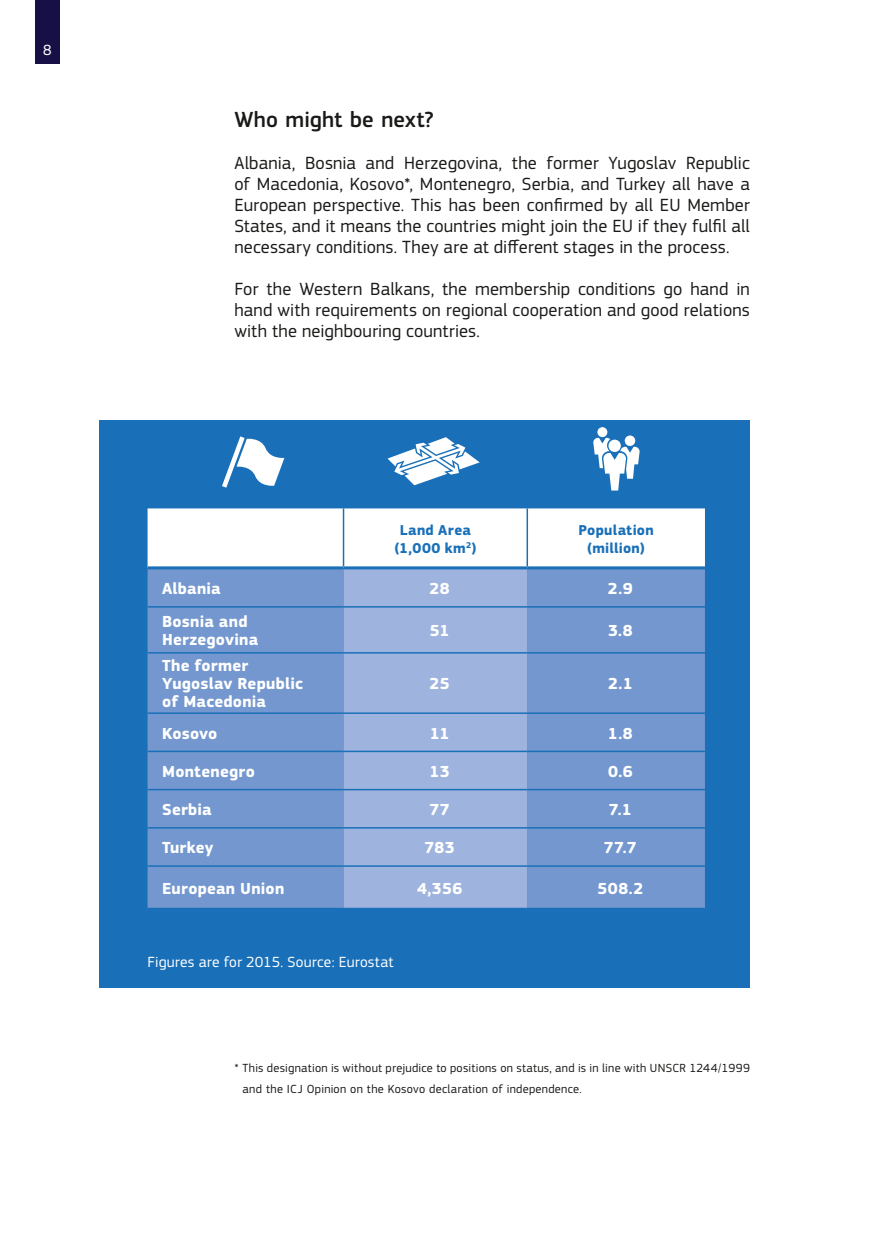
<style>
.page{position:relative;width:874px;height:1241px;background:#fff}
.page>*{position:absolute;margin:0;border:0;box-sizing:border-box;transform-origin:0 0}
.t1{font:500 22.75px "EC Square Sans Pro";color:#1a1a18}
.t2{font:18.38px/21px "EC Square Sans Pro";letter-spacing:.005em;color:#1a1a18;text-align:justify}
.t3{font:700 16.62px/18px "EC Square Sans Pro";letter-spacing:.015em;color:#fff}
.t4{font:15.4px "EC Square Sans Pro";letter-spacing:.01em;color:#fff}
.t5{font:700 14.88px/18px "EC Square Sans Pro";letter-spacing:.02em;color:#1a70b8;text-align:center}
.t6{font:12.25px/21px "EC Square Sans Pro";letter-spacing:.025em;color:#1a1a18}
</style>
<div class="page">
<div style="left:99px;top:420px;width:650px;height:567px;background:#1a70b8"></div>
<svg style="left:222px;top:436px;width:62px;height:51px"></svg>
<svg style="left:624px;top:435px;width:11px;height:11px"></svg>
<div style="left:597px;top:427px;width:10px;height:10px;background:#fff;border-radius:50%"></div>
<svg style="left:593px;top:438px;width:46px;height:52px"></svg>
<svg style="left:387px;top:437px;width:92px;height:48px"></svg>
<svg style="left:147px;top:508px;width:557px;height:58px"></svg>
<div style="left:147px;top:569px;width:557px;height:338px;background:#7397ce"></div>
<div style="left:343px;top:569px;width:184px;height:338px;background:#9eb3dd"></div>
<hr style="left:343px;top:566px;width:184px;height:3px;background:#1a70b8">
<hr style="left:147px;top:606px;width:196px;height:1px;background:#1a70b8">
<hr style="left:343px;top:606px;width:184px;height:1px;background:#1a70b8">
<hr style="left:527px;top:606px;width:177px;height:1px;background:#1a70b8">
<hr style="left:147px;top:652px;width:196px;height:1px;background:#1a70b8">
<hr style="left:343px;top:652px;width:184px;height:1px;background:#1a70b8">
<hr style="left:527px;top:652px;width:177px;height:1px;background:#1a70b8">
<hr style="left:147px;top:712px;width:196px;height:1px;background:#1a70b8">
<hr style="left:343px;top:712px;width:184px;height:1px;background:#1a70b8">
<hr style="left:527px;top:712px;width:177px;height:1px;background:#1a70b8">
<hr style="left:147px;top:750px;width:196px;height:2px;background:#1a70b8">
<hr style="left:343px;top:750px;width:184px;height:2px;background:#1a70b8">
<hr style="left:527px;top:750px;width:177px;height:2px;background:#1a70b8">
<hr style="left:147px;top:788px;width:196px;height:2px;background:#1a70b8">
<hr style="left:343px;top:788px;width:184px;height:2px;background:#1a70b8">
<hr style="left:527px;top:788px;width:177px;height:2px;background:#1a70b8">
<hr style="left:147px;top:827px;width:196px;height:1px;background:#1a70b8">
<hr style="left:343px;top:827px;width:184px;height:1px;background:#1a70b8">
<hr style="left:527px;top:827px;width:177px;height:1px;background:#1a70b8">
<hr style="left:147px;top:865px;width:196px;height:1px;background:#1a70b8">
<hr style="left:343px;top:865px;width:184px;height:1px;background:#1a70b8">
<hr style="left:527px;top:865px;width:177px;height:1px;background:#1a70b8">
<hr style="left:147px;top:907px;width:196px;height:2px;background:#1a70b8">
<hr style="left:343px;top:907px;width:184px;height:2px;background:#1a70b8">
<hr style="left:527px;top:907px;width:177px;height:2px;background:#1a70b8">
<hr style="left:342px;top:508px;width:2px;height:58px;background:#1a70b8">
<hr style="left:147px;top:566px;width:196px;height:3px;background:#1a70b8">
<hr style="left:526px;top:508px;width:1px;height:58px;background:#1a70b8">
<hr style="left:527px;top:566px;width:177px;height:3px;background:#1a70b8">
<div style="left:35px;top:0;width:25px;height:63px;background:#171046"></div>
<p class="t4" style="left:43px;top:41px;width:10px">8</p>
<p class="t1" style="left:234px;top:106px;width:200px">Who might be next?</p>
<p class="t2" style="left:234px;top:152px;width:516px">Albania, Bosnia and Herzegovina, the former Yugoslav Republic of Macedonia, Kosovo*, Montenegro, Serbia, and Turkey all have a European perspective. This has been confirmed by all EU Member States, and it means the countries might join the EU if they fulfil all necessary conditions. They are at different stages in the process.</p>
<p class="t2" style="left:234px;top:278px;width:516px">For the Western Balkans, the membership conditions go hand in hand with requirements on regional cooperation and good relations with the neighbouring countries.</p>
<p class="t5" style="left:394px;top:521px;width:83px">Land Area (1,000 km<sup>2</sup>)</p>
<p class="t5" style="left:578px;top:521px;width:77px">Population (million)</p>
<p class="t3" style="left:162px;top:580px;width:60px">Albania</p>
<p class="t3" style="left:429px;top:580px;width:22px">28</p>
<p class="t3" style="left:607px;top:580px;width:26px">2.9</p>
<p class="t3" style="left:162px;top:613px;width:98px">Bosnia and<br>Herzegovina</p>
<p class="t3" style="left:429px;top:622px;width:21px">51</p>
<p class="t3" style="left:607px;top:622px;width:26px">3.8</p>
<p class="t3" style="left:162px;top:657px;width:142px">The former<br>Yugoslav Republic of Macedonia</p>
<p class="t3" style="left:429px;top:675px;width:22px">25</p>
<p class="t3" style="left:607px;top:675px;width:26px">2.1</p>
<p class="t3" style="left:162px;top:724px;width:57px">Kosovo</p>
<p class="t3" style="left:429px;top:724px;width:21px">11</p>
<p class="t3" style="left:607px;top:724px;width:26px">1.8</p>
<p class="t3" style="left:162px;top:762px;width:94px">Montenegro</p>
<p class="t3" style="left:429px;top:762px;width:22px">13</p>
<p class="t3" style="left:607px;top:762px;width:26px">0.6</p>
<p class="t3" style="left:162px;top:800px;width:51px">Serbia</p>
<p class="t3" style="left:429px;top:800px;width:22px">77</p>
<p class="t3" style="left:608px;top:800px;width:24px">7.1</p>
<p class="t3" style="left:162px;top:839px;width:53px">Turkey</p>
<p class="t3" style="left:424px;top:839px;width:32px">783</p>
<p class="t3" style="left:603px;top:839px;width:34px">77.7</p>
<p class="t3" style="left:162px;top:879px;width:124px">European Union</p>
<p class="t3" style="left:417px;top:879px;width:47px">4,356</p>
<p class="t3" style="left:597px;top:879px;width:47px">508.2</p>
<p class="t4" style="left:147px;top:952px;width:247px">Figures are for 2015. Source: Eurostat</p>
<p class="t6" style="left:242px;top:1057px;width:508px;text-indent:-8px">* This designation is without prejudice to positions on status, and is in line with UNSCR 1244/1999 and the ICJ Opinion on the Kosovo declaration of independence.</p>
</div>
